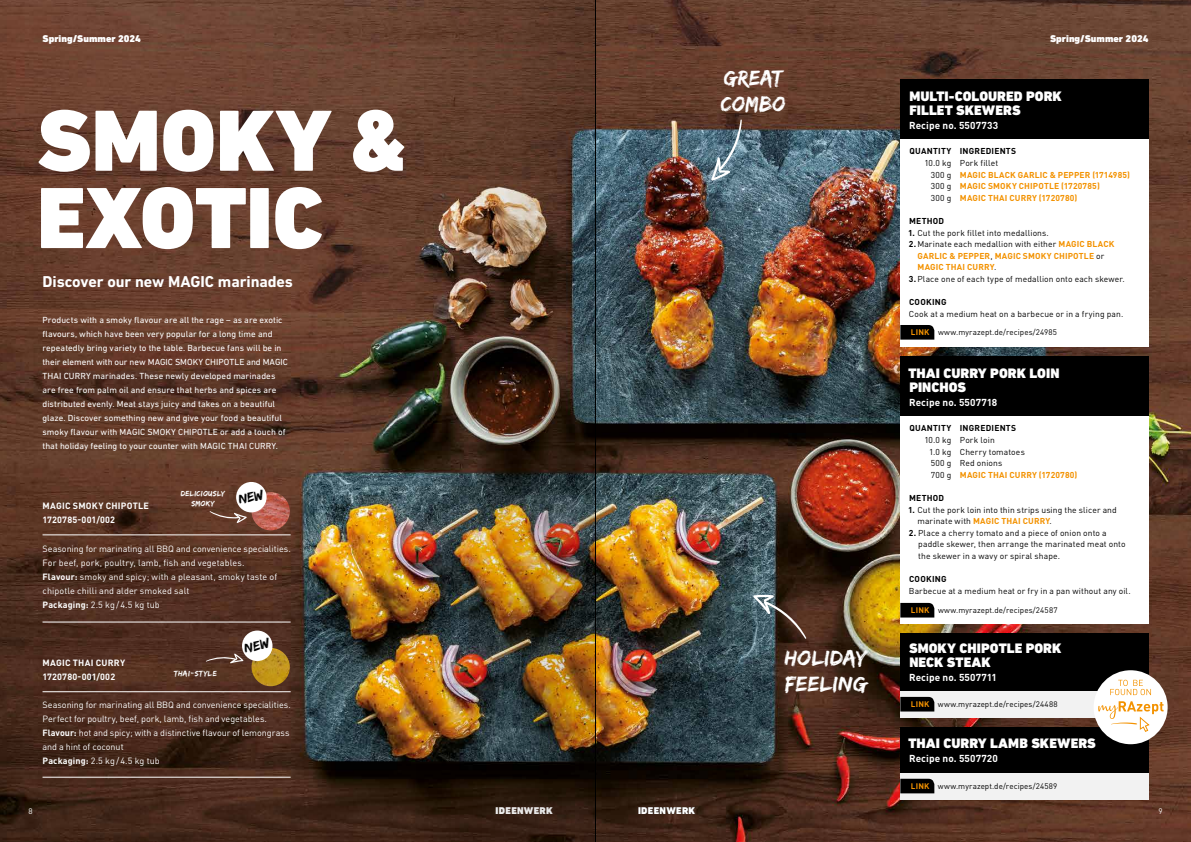
<style>
.page{position:relative;width:1191px;height:842px;background:#fff}
.page>*{position:absolute;margin:0;border:0;box-sizing:border-box;transform-origin:0 0}
.t1{font:900 88.3px/77.3px "DIN Next LT Pro";color:#fff}
.t2{font:22.1px/26.1px "Edo SZ";letter-spacing:.015em;color:#fff;scale:1.05 1}
.t3{font:22px/26px "Edo SZ";letter-spacing:.015em;color:#fff}
.t4{font:700 16px "DIN Next LT Pro";letter-spacing:-.005em;color:#fff}
.t5{font:900 14px/14px "DIN Next LT Pro";letter-spacing:.005em;color:#fff}
.t6{font:700 10px "DIN Pro";letter-spacing:.015em;color:#fff}
.t7{font:900 10px "DIN Next LT Pro";color:#fff}
.t8{font:900 10px "DIN Next LT Pro";letter-spacing:.03em;color:#fff}
.t9{font:9px/14px "DIN Next LT Pro";letter-spacing:.005em;color:#fff}
.t10{font:9px/14px "DIN Pro";color:#fff}
.t11{font:700 9px/14px "DIN Pro";letter-spacing:.02em;color:#fff}
.t12{font:8.5px/11.6px "DIN Pro";letter-spacing:.015em;color:#000}
.t13{font:700 8.5px/11.6px "DIN Pro";letter-spacing:.015em;color:#f39200}
.t14{font:700 8.5px "DIN Pro";letter-spacing:.025em;color:#000}
.t15{font:8px "DIN Pro";letter-spacing:.01em;color:#000}
.t16{font:8px "DIN Pro";color:#fff}
.t17{font:7.8px/9.3px "Edo SZ";letter-spacing:.03em;color:#fff;text-align:center;scale:1.05 1}
.t18{font:7.8px "Edo SZ";letter-spacing:.05em;color:#fff;scale:1.05 1}
.s1{font-weight:700}
.s2{font-weight:400;color:#000}
.s3{font-weight:700;color:#f39200}
</style>
<div class="page">
<img style="left:596px;top:0;width:595px;height:842px">
<div style="left:900px;top:139px;width:248px;height:208px;background:#fff"></div>
<svg style="left:900px;top:325px;width:34px;height:15px"></svg>
<div style="left:900px;top:79px;width:248px;height:60px;background:#000"></div>
<div style="left:900px;top:416px;width:248px;height:208px;background:#fff"></div>
<svg style="left:900px;top:603px;width:34px;height:14px"></svg>
<div style="left:900px;top:356px;width:248px;height:60px;background:#000"></div>
<div style="left:900px;top:691px;width:248px;height:27px;background:#f2f2f2"></div>
<div style="left:900px;top:633px;width:248px;height:58px;background:#000"></div>
<svg style="left:900px;top:697px;width:34px;height:14px"></svg>
<div style="left:900px;top:772px;width:248px;height:28px;background:#f2f2f2"></div>
<div style="left:900px;top:727px;width:248px;height:45px;background:#000"></div>
<svg style="left:900px;top:779px;width:34px;height:14px"></svg>
<svg style="left:711px;top:119px;width:31px;height:62px;background:#6a7c86"></svg>
<svg style="left:753px;top:595px;width:53px;height:44px;background:#56524f"></svg>
<div style="left:1093px;top:670px;width:74px;height:74px;background:#fff;border-radius:50%"></div>
<svg style="left:1098px;top:701px;width:65px;height:31px"></svg>
<svg style="left:1110px;top:680px;width:41px;height:15px"></svg>
<img style="left:0;top:0;width:595px;height:842px">
<hr style="left:595px;top:0;width:1px;height:842px;background:#000">
<svg style="left:238px;top:489px;width:27px;height:15px"></svg>
<svg style="left:206px;top:638px;width:64px;height:25px"></svg>
<p class="t7" style="left:43px;top:33px;width:100px">Spring/Summer 2024</p>
<p class="t7" style="left:1050px;top:33px;width:100px">Spring/Summer 2024</p>
<h1 class="t1" style="left:37px;top:102px;width:371px">SMOKY &amp;<br>EXOTIC</h1>
<h3 class="t4" style="left:43px;top:272px;width:252px">Discover our new MAGIC marinades</h3>
<p class="t9" style="left:43px;top:313px;width:247px">Products with a smoky flavour are all the rage – as are exotic flavours, which have been very popular for a long time and repeatedly bring variety to the table. Barbecue fans will be in their element with our new MAGIC SMOKY CHIPOTLE and MAGIC THAI CURRY marinades. These newly developed marinades are free from palm oil and ensure that herbs and spices are distributed evenly. Meat stays juicy and takes on a beautiful glaze. Discover something new and give your food a beautiful smoky flavour with MAGIC SMOKY CHIPOTLE or add a touch of that holiday feeling to your counter with MAGIC THAI CURRY.</p>
<p class="t17" style="left:181px;top:489px;width:44px">DELICIOUSLY<br>SMOKY</p>
<p class="t11" style="left:43px;top:498px;width:108px">MAGIC SMOKY CHIPOTLE<br>1720785-001/002</p>
<p class="t10" style="left:43px;top:541px;width:250px">Seasoning for marinating all BBQ and convenience specialities.<br>For beef, pork, poultry, lamb, fish and vegetables.<br><span class="s1">Flavour:</span> smoky and spicy; with a pleasant, smoky taste of chipotle chilli and alder smoked salt<br><span class="s1">Packaging:</span> 2.5 kg/4.5 kg tub</p>
<p class="t11" style="left:43px;top:654px;width:84px">MAGIC THAI CURRY<br>1720780-001/002</p>
<p class="t10" style="left:43px;top:697px;width:250px">Seasoning for marinating all BBQ and convenience specialities.<br>Perfect for poultry, beef, pork, lamb, fish and vegetables.<br><span class="s1">Flavour:</span> hot and spicy; with a distinctive flavour of lemongrass and a hint of coconut<br><span class="s1">Packaging:</span> 2.5 kg/4.5 kg tub</p>
<p class="t18" style="left:174px;top:669px;width:42px">THAI-STYLE</p>
<h3 class="t3" style="left:721px;top:64px;width:66px">GREAT<br>COMBO</h3>
<h2 class="t2" style="left:784px;top:644px;width:81px">HOLIDAY<br>FEELING</h2>
<h3 class="t5" style="left:909px;top:89px;width:154px">MULTI-COLOURED PORK<br>FILLET SKEWERS</h3>
<p class="t6" style="left:909px;top:117px;width:90px">Recipe no. 5507733</p>
<p class="t14" style="left:909px;top:144px;width:108px">QUANTITY INGREDIENTS</p>
<p class="t13" style="left:930px;top:156px;width:201px;text-indent:-6px"><span class="s2">10.0 kg Pork fillet<br>300 g</span> MAGIC BLACK GARLIC &amp; PEPPER (1714985)<br><span class="s2">300 g</span> MAGIC SMOKY CHIPOTLE (1720785)<br><span class="s2">300 g</span> MAGIC THAI CURRY (1720780)</p>
<p class="t14" style="left:909px;top:214px;width:37px">METHOD</p>
<p class="t12" style="left:908px;top:226px;width:142px"><span class="s1">1.</span> Cut the pork fillet into medallions.</p>
<p class="t12" style="left:908px;top:237px;width:207px"><span class="s1">2.</span> Marinate each medallion with either <span class="s3">MAGIC BLACK</span></p>
<p class="t13" style="left:917px;top:249px;width:188px">GARLIC &amp; PEPPER<span class="s2">,</span> MAGIC SMOKY CHIPOTLE <span class="s2">or</span></p>
<p class="t13" style="left:917px;top:260px;width:80px">MAGIC THAI CURRY<span class="s2">.</span></p>
<p class="t12" style="left:909px;top:272px;width:217px"><span class="s1">3.</span>Place one of each type of medallion onto each skewer.</p>
<p class="t14" style="left:909px;top:295px;width:39px">COOKING</p>
<p class="t12" style="left:909px;top:307px;width:216px">Cook at a medium heat on a barbecue or in a frying pan.</p>
<p class="t15" style="left:911px;top:326px;width:148px"><span class="s3">LINK</span> www.myrazept.de/recipes/24985</p>
<h3 class="t5" style="left:908px;top:366px;width:152px">THAI CURRY PORK LOIN<br>PINCHOS</h3>
<p class="t6" style="left:909px;top:394px;width:90px">Recipe no. 5507718</p>
<p class="t14" style="left:909px;top:421px;width:108px">QUANTITY INGREDIENTS</p>
<p class="t12" style="left:929px;top:433px;width:150px;text-indent:-5px">10.0 kg Pork loin<br>1.0 kg Cherry tomatoes<br>500 g Red onions<br>700 g <span class="s3">MAGIC THAI CURRY (1720780)</span></p>
<p class="t14" style="left:909px;top:491px;width:37px">METHOD</p>
<p class="t12" style="left:917px;top:503px;width:201px;text-indent:-9px"><span class="s1">1.</span> Cut the pork loin into thin strips using the slicer and marinate with <span class="s3">MAGIC THAI CURRY</span>.</p>
<p class="t12" style="left:918px;top:526px;width:209px;text-indent:-9px"><span class="s1">2.</span> Place a cherry tomato and a piece of onion onto a paddle skewer, then arrange the marinated meat onto the skewer in a wavy or spiral shape.</p>
<p class="t14" style="left:909px;top:572px;width:39px">COOKING</p>
<p class="t12" style="left:909px;top:584px;width:223px">Barbecue at a medium heat or fry in a pan without any oil.</p>
<p class="t15" style="left:911px;top:604px;width:148px"><span class="s3">LINK</span> www.myrazept.de/recipes/24587</p>
<h3 class="t5" style="left:909px;top:641px;width:154px">SMOKY CHIPOTLE PORK<br>NECK STEAK</h3>
<p class="t6" style="left:909px;top:669px;width:89px">Recipe no. 5507711</p>
<p class="t15" style="left:911px;top:698px;width:148px"><span class="s3">LINK</span> www.myrazept.de/recipes/24488</p>
<h3 class="t5" style="left:908px;top:736px;width:189px">THAI CURRY LAMB SKEWERS</h3>
<p class="t6" style="left:909px;top:750px;width:90px">Recipe no. 5507720</p>
<p class="t15" style="left:911px;top:780px;width:148px"><span class="s3">LINK</span> www.myrazept.de/recipes/24589</p>
<p class="t8" style="left:495px;top:804px;width:59px">IDEENWERK</p>
<p class="t8" style="left:638px;top:804px;width:59px">IDEENWERK</p>
<p class="t16" style="left:28px;top:804px;width:6px">8</p>
<p class="t16" style="left:1158px;top:804px;width:6px">9</p>
</div>
